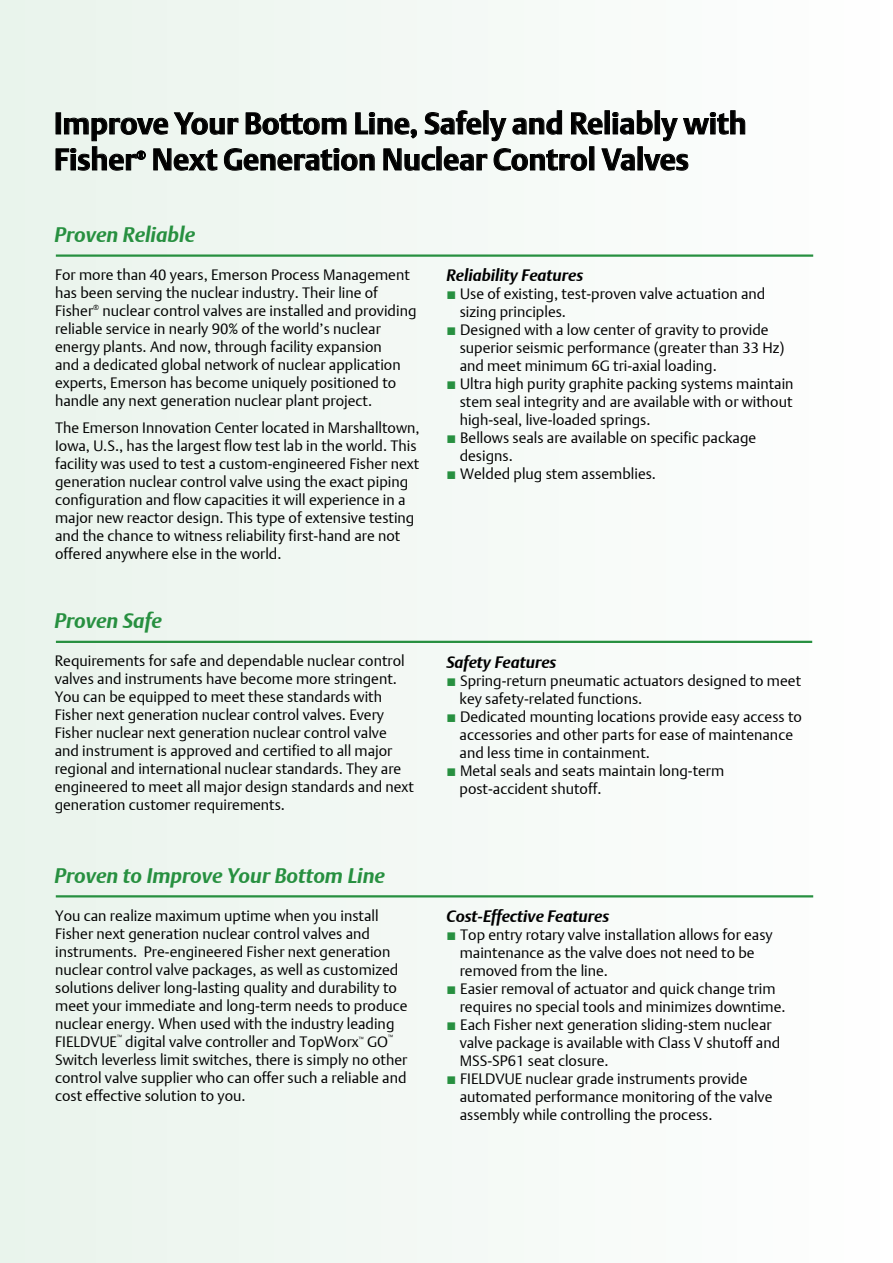
<style>
.page{position:relative;width:893px;height:1263px;background:#f3f9f5}
.page>*{position:absolute;margin:0;border:0;box-sizing:border-box;transform-origin:0 0}
.t1{font:700 30px/36px "DTL Argo T";color:#000}
.t2{font:italic 700 21px "DTL Argo T";color:#279040}
.t3{font:italic 700 16.5px "DTL Argo T";color:#000}
.t4{font:15px/18px "DTL Argo T Light";color:#000}
.t5{font:700 12px "DTL Argo T";color:#000}
.t6{font:6px "DTL Argo T Light";color:#000}
.s1{color:#279040}
</style>
<div class="page">
<svg style="left:55px;top:110px;width:690px;height:61px"></svg>
<hr style="left:56px;top:254px;width:757px;height:3px;background:#279040">
<hr style="left:56px;top:641px;width:756px;height:2px;background:#279040">
<hr style="left:56px;top:895px;width:757px;height:2px;background:#279040">
<h1 class="t1" style="left:54px;top:105px;width:694px">Improve Your Bottom Line, Safely and Reliably with<br>Fisher</h1>
<p class="t5" style="left:136px;top:148px;width:11px">®</p>
<h1 class="t1" style="left:152px;top:141px;width:539px">Next Generation Nuclear Control Valves</h1>
<h2 class="t2" style="left:55px;top:222px;width:142px">Proven Reliable</h2>
<p class="t4" style="left:55px;top:266px;width:363px">For more than 40 years, Emerson Process Management has been serving the nuclear industry. Their line of Fisher<sup>®</sup> nuclear control valves are installed and providing reliable service in nearly 90% of the world’s nuclear energy plants. And now, through facility expansion<br>and a dedicated global network of nuclear application experts, Emerson has become uniquely positioned to handle any next generation nuclear plant project.</p>
<p class="t4" style="left:55px;top:419px;width:366px">The Emerson Innovation Center located in Marshalltown, Iowa, U.S., has the largest flow test lab in the world. This facility was used to test a custom-engineered Fisher next generation nuclear control valve using the exact piping configuration and flow capacities it will experience in a major new reactor design. This type of extensive testing and the chance to witness reliability first-hand are not offered anywhere else in the world.</p>
<h2 class="t2" style="left:55px;top:608px;width:109px">Proven Safe</h2>
<p class="t3" style="left:446px;top:266px;width:138px">Reliability Features</p>
<p class="t4" style="left:460px;top:285px;width:307px;text-indent:-13px"><span class="s1">■</span> Use of existing, test-proven valve actuation and sizing principles.</p>
<p class="t4" style="left:460px;top:321px;width:326px;text-indent:-13px"><span class="s1">■</span> Designed with a low center of gravity to provide superior seismic performance (greater than 33 Hz) and meet minimum 6G tri-axial loading.</p>
<p class="t4" style="left:460px;top:375px;width:335px;text-align:justify;text-indent:-13px"><span class="s1">■</span> Ultra high purity graphite packing systems maintain stem seal integrity and are available with or without high-seal, live-loaded springs.</p>
<p class="t4" style="left:460px;top:429px;width:298px;text-indent:-13px"><span class="s1">■</span> Bellows seals are available on specific package designs.</p>
<p class="t4" style="left:446px;top:465px;width:211px"><span class="s1">■</span> Welded plug stem assemblies.</p>
<p class="t4" style="left:55px;top:652px;width:361px">Requirements for safe and dependable nuclear control valves and instruments have become more stringent.<br>You can be equipped to meet these standards with Fisher next generation nuclear control valves. Every Fisher nuclear next generation nuclear control valve and instrument is approved and certified to all major regional and international nuclear standards. They are engineered to meet all major design standards and next generation customer requirements.</p>
<p class="t3" style="left:446px;top:652px;width:112px">Safety Features</p>
<p class="t4" style="left:460px;top:671px;width:343px;text-indent:-13px"><span class="s1">■</span> Spring-return pneumatic actuators designed to meet key safety-related functions.</p>
<p class="t4" style="left:460px;top:707px;width:344px;text-indent:-13px"><span class="s1">■</span> Dedicated mounting locations provide easy access to accessories and other parts for ease of maintenance and less time in containment.</p>
<p class="t4" style="left:460px;top:761px;width:266px;text-indent:-13px"><span class="s1">■</span> Metal seals and seats maintain long-term post-accident shutoff.</p>
<h2 class="t2" style="left:55px;top:863px;width:332px">Proven to Improve Your Bottom Line</h2>
<p class="t4" style="left:55px;top:906px;width:354px">You can realize maximum uptime when you install Fisher next generation nuclear control valves and instruments. Pre-engineered Fisher next generation nuclear control valve packages, as well as customized solutions deliver long-lasting quality and durability to meet your immediate and long-term needs to produce nuclear energy. When used with the industry leading FIELDVUE</p>
<p class="t6" style="left:117px;top:1034px;width:6px">™</p>
<p class="t4" style="left:125px;top:1032px;width:235px">digital valve controller and TopWorx</p>
<p class="t6" style="left:359px;top:1035px;width:6px">™</p>
<p class="t4" style="left:367px;top:1032px;width:23px">GO</p>
<p class="t6" style="left:388px;top:1034px;width:6px">™</p>
<p class="t4" style="left:55px;top:1050px;width:354px;text-align:justify">Switch leverless limit switches, there is simply no other control valve supplier who can offer such a reliable and cost effective solution to you.</p>
<p class="t3" style="left:446px;top:906px;width:164px">Cost-Effective Features</p>
<p class="t4" style="left:460px;top:926px;width:315px;text-indent:-13px"><span class="s1">■</span> Top entry rotary valve installation allows for easy maintenance as the valve does not need to be removed from the line.</p>
<p class="t4" style="left:460px;top:980px;width:327px;text-indent:-13px"><span class="s1">■</span> Easier removal of actuator and quick change trim requires no special tools and minimizes downtime.</p>
<p class="t4" style="left:460px;top:1016px;width:322px;text-indent:-13px"><span class="s1">■</span> Each Fisher next generation sliding-stem nuclear valve package is available with Class V shutoff and<br>MSS-SP61 seat closure.</p>
<p class="t4" style="left:460px;top:1070px;width:314px;text-indent:-13px"><span class="s1">■</span> FIELDVUE nuclear grade instruments provide automated performance monitoring of the valve assembly while controlling the process.</p>
</div>
